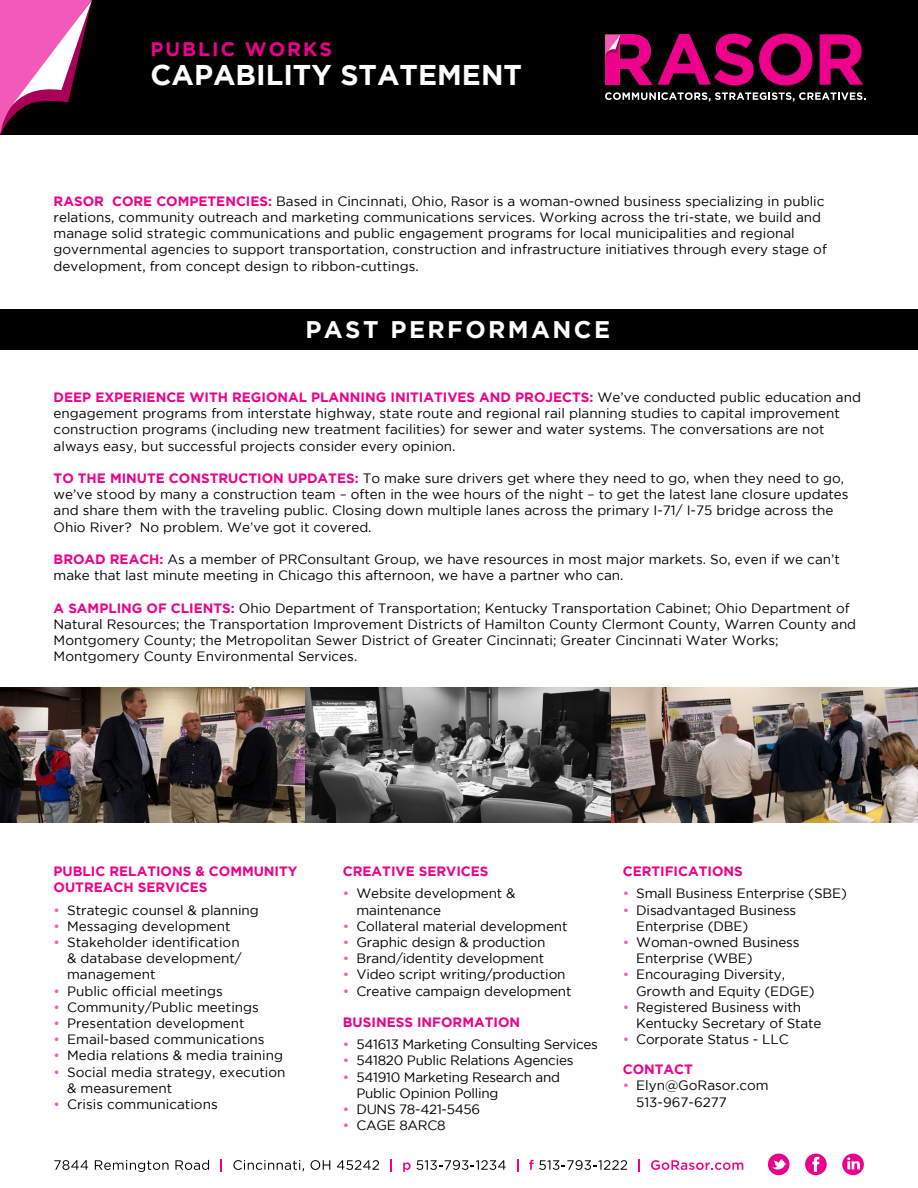
<style>
.page{position:relative;width:918px;height:1188px;background:#fff}
.page>*{position:absolute;margin:0;border:0;box-sizing:border-box;transform-origin:0 0}
.t1{font:700 28.5px "Gotham";color:#fff}
.t2{font:700 24px "Gotham";letter-spacing:.1em;color:#fff}
.t3{font:700 19.5px "Gotham";letter-spacing:.1em;color:#ec008c}
.t4{font:13.5px/16.2px "Gotham";color:#000}
.t5{font:13.5px/16.2px "Gotham";letter-spacing:-.02em;color:#000}
.t6{font:700 13.5px/16.2px "Gotham";color:#ec008c}
.s1{font-weight:700;color:#ec008c}
.s2{color:#f259b9}
</style>
<div class="page">
<div style="left:0;top:309px;width:918px;height:41px;background:#000"></div>
<svg style="left:768px;top:1154px;width:96px;height:22px"></svg>
<svg style="left:54px;top:1160px;width:34px;height:10px"></svg>
<svg style="left:95px;top:1160px;width:74px;height:12px"></svg>
<svg style="left:175px;top:1160px;width:34px;height:10px"></svg>
<svg style="left:221px;top:1159px;width:1px;height:12px"></svg>
<svg style="left:233px;top:1160px;width:71px;height:11px"></svg>
<svg style="left:311px;top:1160px;width:19px;height:10px"></svg>
<svg style="left:337px;top:1160px;width:42px;height:10px"></svg>
<svg style="left:390px;top:1159px;width:2px;height:12px"></svg>
<svg style="left:403px;top:1162px;width:8px;height:10px"></svg>
<svg style="left:417px;top:1160px;width:89px;height:10px"></svg>
<svg style="left:517px;top:1159px;width:1px;height:12px"></svg>
<svg style="left:529px;top:1160px;width:98px;height:10px"></svg>
<svg style="left:638px;top:1159px;width:2px;height:12px"></svg>
<svg style="left:651px;top:1160px;width:92px;height:10px"></svg>
<div style="left:0;top:0;width:918px;height:135px;background:#000"></div>
<svg style="left:605px;top:92px;width:261px;height:10px"></svg>
<svg style="left:658px;top:33px;width:155px;height:53px"></svg>
<svg style="left:820px;top:34px;width:43px;height:51px"></svg>
<svg style="left:605px;top:34px;width:47px;height:51px"></svg>
<svg style="left:0;top:0;width:92px;height:135px"></svg>
<img style="left:0;top:688px;width:918px;height:135px">
<h3 class="t3" style="left:150px;top:38px;width:183px">PUBLIC WORKS</h3>
<h1 class="t1" style="left:150px;top:58px;width:373px">CAPABILITY STATEMENT</h1>
<p class="t4" style="left:54px;top:193px;width:775px"><span class="s1">RASOR CORE COMPETENCIES:</span> Based in Cincinnati, Ohio, Rasor is a woman-owned business specializing in public relations, community outreach and marketing communications services. Working across the tri-state, we build and manage solid strategic communications and public engagement programs for local municipalities and regional governmental agencies to support transportation, construction and infrastructure initiatives through every stage of development, from concept design to ribbon-cuttings.</p>
<h2 class="t2" style="left:305px;top:315px;width:306px">PAST PERFORMANCE</h2>
<p class="t4" style="left:54px;top:389px;width:809px"><span class="s1">DEEP EXPERIENCE WITH REGIONAL PLANNING INITIATIVES AND PROJECTS:</span> We’ve conducted public education and engagement programs from interstate highway, state route and regional rail planning studies to capital improvement construction programs (including new treatment facilities) for sewer and water systems. The conversations are not always easy, but successful projects consider every opinion.</p>
<p class="t4" style="left:54px;top:470px;width:797px"><span class="s1">TO THE MINUTE CONSTRUCTION UPDATES:</span> To make sure drivers get where they need to go, when they need to go, we’ve stood by many a construction team – often in the wee hours of the night – to get the latest lane closure updates and share them with the traveling public. Closing down multiple lanes across the primary I-71/ I-75 bridge across the Ohio River? No problem. We’ve got it covered.</p>
<p class="t4" style="left:54px;top:551px;width:788px"><span class="s1">BROAD REACH:</span> As a member of PRConsultant Group, we have resources in most major markets. So, even if we can’t make that last minute meeting in Chicago this afternoon, we have a partner who can.</p>
<p class="t4" style="left:54px;top:599px;width:804px"><span class="s1">A SAMPLING OF CLIENTS:</span> Ohio Department of Transportation; Kentucky Transportation Cabinet; Ohio Department of Natural Resources; the Transportation Improvement Districts of Hamilton County Clermont County, Warren County and Montgomery County; the Metropolitan Sewer District of Greater Cincinnati; Greater Cincinnati Water Works; Montgomery County Environmental Services.</p>
<p class="t6" style="left:54px;top:863px;width:245px">PUBLIC RELATIONS &amp; COMMUNITY<br>OUTREACH SERVICES</p>
<p class="t4" style="left:54px;top:902px;width:207px"><span class="s2">•</span> Strategic counsel &amp; planning</p>
<p class="t4" style="left:54px;top:918px;width:179px"><span class="s2">•</span> Messaging development</p>
<p class="t4" style="left:67px;top:934px;width:176px;text-indent:-14px"><span class="s2">•</span> Stakeholder identification &amp; database development/ management</p>
<p class="t4" style="left:54px;top:983px;width:171px"><span class="s2">•</span> Public official meetings</p>
<p class="t4" style="left:54px;top:999px;width:207px"><span class="s2">•</span> Community/Public meetings</p>
<p class="t4" style="left:54px;top:1015px;width:193px"><span class="s2">•</span> Presentation development</p>
<p class="t4" style="left:54px;top:1031px;width:212px"><span class="s2">•</span> Email-based communications</p>
<p class="t4" style="left:54px;top:1047px;width:231px"><span class="s2">•</span> Media relations &amp; media training</p>
<p class="t4" style="left:67px;top:1064px;width:220px;text-indent:-14px"><span class="s2">•</span> Social media strategy, execution &amp; measurement</p>
<p class="t4" style="left:54px;top:1096px;width:166px"><span class="s2">•</span> Crisis communications</p>
<p class="t6" style="left:343px;top:863px;width:147px">CREATIVE SERVICES</p>
<p class="t4" style="left:356px;top:885px;width:161px;text-indent:-14px"><span class="s2">•</span> Website development &amp; maintenance</p>
<p class="t4" style="left:343px;top:918px;width:226px"><span class="s2">•</span> Collateral material development</p>
<p class="t4" style="left:343px;top:934px;width:204px"><span class="s2">•</span> Graphic design &amp; production</p>
<p class="t4" style="left:343px;top:950px;width:203px"><span class="s2">•</span> Brand/identity development</p>
<p class="t4" style="left:343px;top:966px;width:224px"><span class="s2">•</span> Video script writing/production</p>
<p class="t4" style="left:343px;top:983px;width:230px"><span class="s2">•</span> Creative campaign development</p>
<p class="t6" style="left:343px;top:1014px;width:179px">BUSINESS INFORMATION</p>
<p class="t5" style="left:343px;top:1036px;width:257px"><span class="s2">•</span> 541613 Marketing Consulting Services</p>
<p class="t5" style="left:343px;top:1052px;width:232px"><span class="s2">•</span> 541820 Public Relations Agencies</p>
<p class="t5" style="left:356px;top:1069px;width:205px;text-indent:-14px"><span class="s2">•</span> 541910 Marketing Research and<br>Public Opinion Polling</p>
<p class="t5" style="left:343px;top:1101px;width:139px"><span class="s2">•</span> DUNS 78-421-5456</p>
<p class="t5" style="left:343px;top:1117px;width:104px"><span class="s2">•</span> CAGE 8ARC8</p>
<p class="t6" style="left:623px;top:863px;width:122px">CERTIFICATIONS</p>
<p class="t4" style="left:623px;top:885px;width:226px"><span class="s2">•</span> Small Business Enterprise (SBE)</p>
<p class="t4" style="left:636px;top:902px;width:162px;text-indent:-14px"><span class="s2">•</span> Disadvantaged Business<br>Enterprise (DBE)</p>
<p class="t4" style="left:636px;top:934px;width:165px;text-indent:-14px"><span class="s2">•</span> Woman-owned Business<br>Enterprise (WBE)</p>
<p class="t4" style="left:636px;top:966px;width:180px;text-indent:-14px"><span class="s2">•</span> Encouraging Diversity,<br>Growth and Equity (EDGE)</p>
<p class="t4" style="left:636px;top:999px;width:187px;text-indent:-14px"><span class="s2">•</span> Registered Business with<br>Kentucky Secretary of State</p>
<p class="t4" style="left:623px;top:1031px;width:167px"><span class="s2">•</span> Corporate Status - LLC</p>
<p class="t6" style="left:623px;top:1061px;width:72px">CONTACT</p>
<p class="t4" style="left:636px;top:1077px;width:134px;text-indent:-14px"><span class="s2">•</span> Elyn@GoRasor.com<br>513-967-6277</p>
</div>
